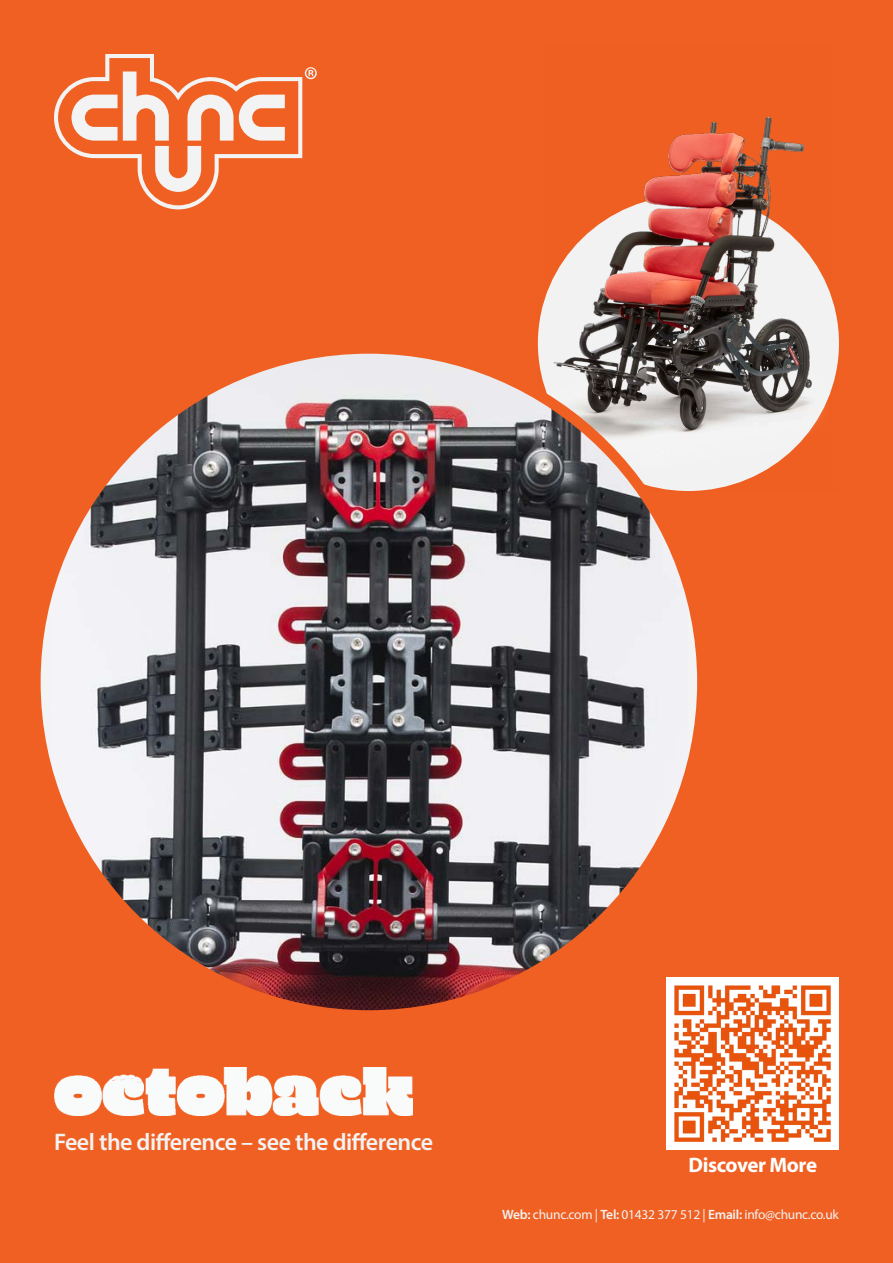
<style>
.page{position:relative;width:893px;height:1263px;background:#f06022}
.page>*{position:absolute;margin:0;border:0;box-sizing:border-box;transform-origin:0 0}
.t1{font:600 24px "Myriad Pro";letter-spacing:-.02em;color:#f3f3f3}
.t2{font:700 21px "Myriad Pro";letter-spacing:-.02em;color:#fff}
.t3{font:13.5px "Myriad Pro";letter-spacing:-.02em;color:#f3f3f3}
.s1{font-weight:600}
</style>
<div class="page">
<img style="left:538px;top:116px;width:301px;height:375px">
<img style="left:50px;top:348px;width:638px;height:662px">
<svg style="left:54px;top:54px;width:263px;height:155px"></svg>
<img style="left:666px;top:977px;width:173px;height:173px">
<img style="left:54px;top:1067px;width:358px;height:48px">
<p class="t1" style="left:54px;top:1126px;width:381px">Feel the difference – see the difference</p>
<p class="t2" style="left:688px;top:1151px;width:130px">Discover More</p>
<p class="t3" style="left:502px;top:1206px;width:338px"><span class="s1">Web:</span> chunc.com | <span class="s1">Tel:</span> 01432 377 512 | <span class="s1">Email:</span> info@chunc.co.uk</p>
</div>
